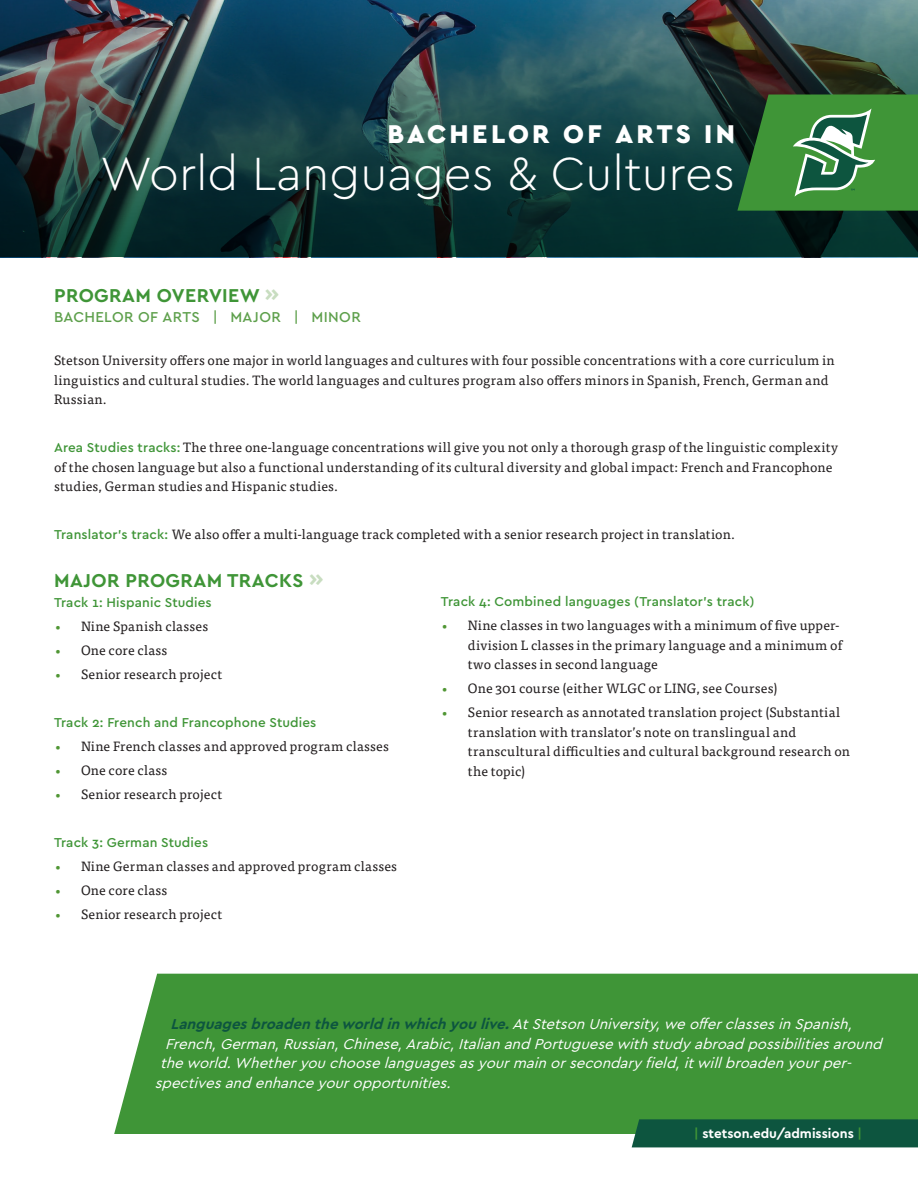
<style>
.page{position:relative;width:918px;height:1188px;background:#fff}
.page>*{position:absolute;margin:0;border:0;box-sizing:border-box;transform-origin:0 0}
.t1{font:300 48.75px "Cera GR";color:#fff}
.t2{font:900 26.85px "Cera GR";letter-spacing:.115em;color:#fff}
.t3{font:700 19.5px "Cera GR";letter-spacing:.02em;color:#3f9537}
.t4{font:italic 15px "Cera GR";color:#fff}
.t5{font:500 15px "Cera GR";letter-spacing:.025em;color:#5ea04c}
.t6{font:13.5px/19.5px "Tisa Pro";letter-spacing:.015em;color:#231f20}
.t7{font:500 13.5px "Cera GR";letter-spacing:.01em;color:#3f9537}
.t8{font:700 13.5px "Cera GR";color:#fff}
.s1{font-size:24px;color:#c8ddc0}
.s2{font-family:"Cera GR";font-weight:500;color:#3f9537}
.s3{color:#509634}
.s4{font-weight:700;color:#0d553f}
.s5{color:#3f9537}
</style>
<div class="page">
<img style="left:0;top:0;width:918px;height:257px">
<svg style="left:737px;top:95px;width:181px;height:116px;background:#438b45"></svg>
<div style="left:114px;top:974px;width:804px;height:160px;background:#3f9537"></div>
<div style="left:632px;top:1119px;width:286px;height:28px;background:#0d553f"></div>
<h2 class="t2" style="left:388px;top:118px;width:349px">BACHELOR OF ARTS IN</h2>
<h1 class="t1" style="left:100px;top:146px;width:637px">World Languages &amp; Cultures</h1>
<h3 class="t3" style="left:54px;top:284px;width:226px">PROGRAM OVERVIEW <span class="s1">»</span></h3>
<p class="t5" style="left:54px;top:308px;width:308px">BACHELOR OF ARTS | MAJOR | MINOR</p>
<p class="t6" style="left:54px;top:350px;width:782px">Stetson University offers one major in world languages and cultures with four possible concentrations with a core curriculum in linguistics and cultural studies. The world languages and cultures program also offers minors in Spanish, French, German and<br>Russian.</p>
<p class="t6" style="left:54px;top:437px;width:786px"><span class="s2">Area Studies tracks:</span> The three one-language concentrations will give you not only a thorough grasp of the linguistic complexity of the chosen language but also a functional understanding of its cultural diversity and global impact: French and Francophone studies, German studies and Hispanic studies.</p>
<p class="t6" style="left:54px;top:524px;width:682px"><span class="s2">Translator’s track:</span> We also offer a multi-language track completed with a senior research project in translation.</p>
<h3 class="t3" style="left:54px;top:569px;width:271px">MAJOR PROGRAM TRACKS <span class="s1">»</span></h3>
<p class="t7" style="left:54px;top:594px;width:159px">Track 1: Hispanic Studies</p>
<p class="t6" style="left:54px;top:615px;width:156px"><span class="s3">•</span> Nine Spanish classes</p>
<p class="t6" style="left:54px;top:639px;width:115px"><span class="s3">•</span> One core class</p>
<p class="t6" style="left:54px;top:663px;width:170px"><span class="s3">•</span> Senior research project</p>
<p class="t7" style="left:54px;top:714px;width:264px">Track 2: French and Francophone Studies</p>
<p class="t6" style="left:54px;top:735px;width:336px"><span class="s3">•</span> Nine French classes and approved program classes</p>
<p class="t6" style="left:54px;top:759px;width:115px"><span class="s3">•</span> One core class</p>
<p class="t6" style="left:54px;top:783px;width:170px"><span class="s3">•</span> Senior research project</p>
<p class="t7" style="left:54px;top:834px;width:156px">Track 3: German Studies</p>
<p class="t6" style="left:54px;top:855px;width:345px"><span class="s3">•</span> Nine German classes and approved program classes</p>
<p class="t6" style="left:54px;top:879px;width:115px"><span class="s3">•</span> One core class</p>
<p class="t6" style="left:54px;top:903px;width:170px"><span class="s3">•</span> Senior research project</p>
<p class="t7" style="left:441px;top:594px;width:315px">Track 4: Combined languages (Translator’s track)</p>
<p class="t6" style="left:468px;top:615px;width:376px;text-indent:-27px"><span class="s3">•</span> Nine classes in two languages with a minimum of five upper&shy;division L classes in the primary language and a minimum of two classes in second language</p>
<p class="t6" style="left:441px;top:678px;width:338px"><span class="s3">•</span> One 301 course (either WLGC or LING, see Courses)</p>
<p class="t6" style="left:468px;top:702px;width:384px;text-indent:-27px"><span class="s3">•</span> Senior research as annotated translation project (Substantial translation with translator’s note on translingual and transcultural difficulties and cultural background research on the topic)</p>
<p class="t4" style="left:170px;top:1016px;width:687px"><span class="s4">Languagesbroaden theworld in which you live.</span> AtStetsonUniversity,we offerclassesinSpanish,</p>
<p class="t4" style="left:165px;top:1035px;width:723px">French,German,Russian,Chinese,Arabic,Italianand Portuguese withstudyabroad possibilitiesaround</p>
<p class="t4" style="left:160px;top:1055px;width:697px">the world.Whetheryouchoose languagesasyourmainorsecondaryfield,itwillbroadenyourper-</p>
<p class="t4" style="left:155px;top:1074px;width:302px">spectivesand enhance youropportunities.</p>
<p class="t8" style="left:694px;top:1126px;width:169px"><span class="s5">|</span> stetson.edu/admissions <span class="s5">|</span></p>
</div>
